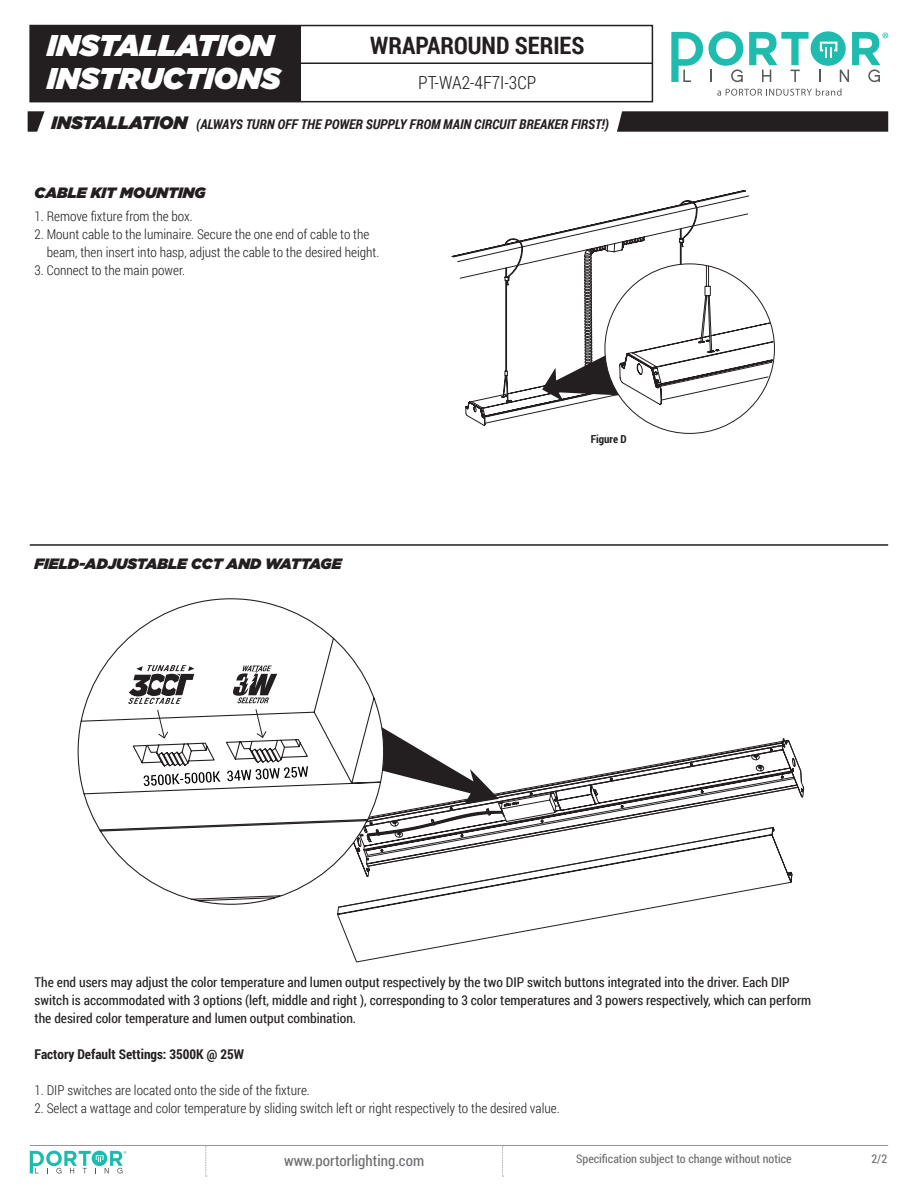
<style>
.page{position:relative;width:918px;height:1188px;background:#fff}
.page>*{position:absolute;margin:0;border:0;box-sizing:border-box;transform-origin:0 0}
.t1{font:italic 900 30px "Gotham";color:#fff}
.t2{font:700 24px "Roboto Condensed";color:#231f20}
.t3{font:300 18px "Roboto Condensed";color:#231f20}
.t4{font:italic 900 18px "Gotham";color:#231f20}
.t5{font:italic 900 15px "Gotham";color:#231f20}
.t6{font:15px "Roboto Condensed";color:#6c6d70}
.t7{font:300 13.5px/18px "Roboto Condensed";color:#231f20}
.t8{font:13.5px/18px "Roboto Condensed";color:#231f20}
.t9{font:italic 700 13.5px "Roboto Condensed";color:#231f20}
.t10{font:700 13.5px "Roboto Condensed";color:#231f20}
.t11{font:12px "Roboto Condensed";color:#6c6d70}
.t12{font:700 11.1px "Roboto Condensed";color:#231f20}
</style>
<div class="page">
<svg style="left:205px;top:1146px;width:2px;height:31px"></svg>
<svg style="left:502px;top:1146px;width:1px;height:31px"></svg>
<svg style="left:30px;top:1151px;width:96px;height:23px"></svg>
<hr style="left:30px;top:1145px;width:858px;height:1px;background:#939598">
<svg style="left:385px;top:729px;width:15px;height:9px"></svg>
<svg style="left:28px;top:111px;width:17px;height:21px"></svg>
<svg style="left:617px;top:111px;width:271px;height:21px;background:#2b2728"></svg>
<hr style="left:30px;top:544px;width:858px;height:2px;background:#231f20">
<svg style="left:532px;top:197px;width:191px;height:41px"></svg>
<svg style="left:465px;top:238px;width:309px;height:188px"></svg>
<div style="left:811px;top:31px;width:35px;height:35px;background:#20bbaf;border-radius:50%"></div>
<svg style="left:749px;top:32px;width:60px;height:50px"></svg>
<svg style="left:819px;top:32px;width:69px;height:50px"></svg>
<svg style="left:671px;top:31px;width:72px;height:51px"></svg>
<svg style="left:717px;top:88px;width:124px;height:8px"></svg>
<div style="left:29px;top:25px;width:624px;height:77px;border:2px solid #231f20"></div>
<div style="left:30px;top:26px;width:271px;height:76px;background:#231f20"></div>
<hr style="left:299px;top:63px;width:353px;height:1px;background:#231f20">
<svg style="left:337px;top:738px;width:467px;height:225px"></svg>
<svg style="left:385px;top:740px;width:418px;height:149px"></svg>
<svg style="left:385px;top:739px;width:417px;height:137px"></svg>
<svg style="left:77px;top:598px;width:308px;height:307px"></svg>
<svg style="left:144px;top:771px;width:77px;height:15px"></svg>
<svg style="left:227px;top:766px;width:81px;height:15px"></svg>
<svg style="left:233px;top:665px;width:44px;height:38px"></svg>
<svg style="left:255px;top:709px;width:12px;height:29px"></svg>
<svg style="left:128px;top:665px;width:66px;height:74px"></svg>
<p class="t1" style="left:47px;top:28px;width:228px">INSTALLATION</p>
<p class="t1" style="left:47px;top:61px;width:235px">INSTRUCTIONS</p>
<p class="t2" style="left:370px;top:28px;width:216px">WRAPAROUND SERIES</p>
<p class="t3" style="left:418px;top:70px;width:120px">PT-WA2-4F7I-3CP</p>
<p class="t4" style="left:51px;top:112px;width:138px">INSTALLATION</p>
<p class="t9" style="left:196px;top:115px;width:414px">(ALWAYS TURN OFF THE POWER SUPPLY FROM MAIN CIRCUIT BREAKER FIRST!)</p>
<p class="t5" style="left:34px;top:184px;width:173px">CABLE KIT MOUNTING</p>
<p class="t7" style="left:35px;top:207px;width:160px">1. Remove fixture from the box.</p>
<p class="t7" style="left:47px;top:225px;width:334px;text-indent:-12px">2. Mount cable to the luminaire. Secure the one end of cable to the beam, then insert into hasp, adjust the cable to the desired height.</p>
<p class="t7" style="left:35px;top:261px;width:152px">3. Connect to the main power.</p>
<p class="t5" style="left:34px;top:555px;width:309px">FIELD-ADJUSTABLE CCT AND WATTAGE</p>
<p class="t12" style="left:591px;top:431px;width:38px">Figure D</p>
<p class="t8" style="left:35px;top:973px;width:778px">The end users may adjust the color temperature and lumen output respectively by the two DIP switch buttons integrated into the driver. Each DIP switch is accommodated with 3 options (left, middle and right ), corresponding to 3 color temperatures and 3 powers respectively, which can perform the desired color temperature and lumen output combination.</p>
<p class="t10" style="left:35px;top:1045px;width:211px">Factory Default Settings: 3500K @ 25W</p>
<p class="t7" style="left:35px;top:1081px;width:277px">1. DIP switches are located onto the side of the fixture.</p>
<p class="t7" style="left:35px;top:1099px;width:527px">2. Select a wattage and color temperature by sliding switch left or right respectively to the desired value.</p>
<p class="t6" style="left:284px;top:1151px;width:142px">www.portorlighting.com</p>
<p class="t11" style="left:576px;top:1151px;width:217px">Specification subject to change without notice</p>
<p class="t11" style="left:871px;top:1151px;width:17px">2/2</p>
</div>
